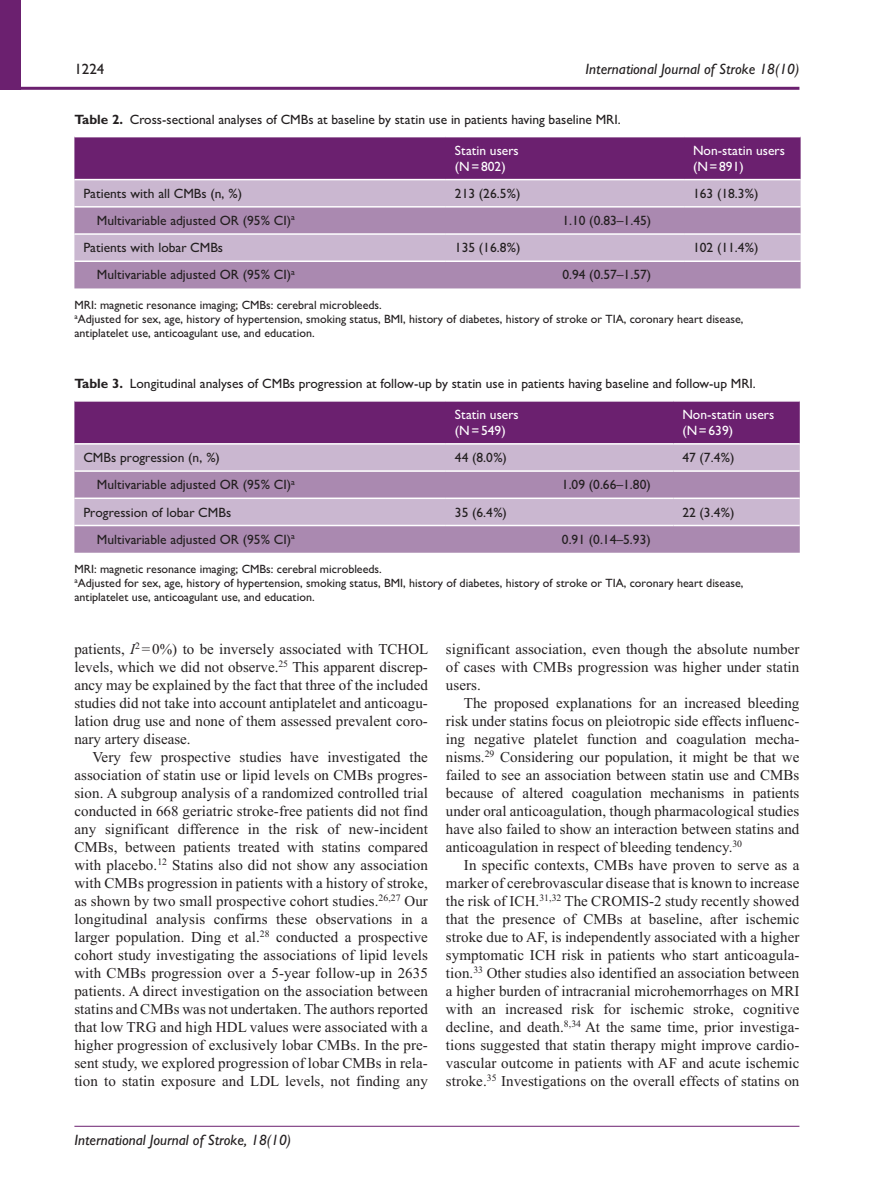
<style>
.page{position:relative;width:893px;height:1191px;background:#fff}
.page>*{position:absolute;margin:0;border:0;box-sizing:border-box;transform-origin:0 0}
.t1{font:15px/18px "Times New Roman";letter-spacing:.005em;color:#231f20;text-align:justify}
.t2{font:italic 500 15px "Gill Sans MT Pro";color:#231f20}
.t3{font:500 15px "Gill Sans MT Pro";color:#231f20}
.t4{font:500 13.5px "Gill Sans MT Pro";color:#231f20}
.t5{font:500 13.5px/15.8px "Gill Sans MT Pro";color:#fff}
.t6{font:500 12px/14.2px "Gill Sans MT Pro";color:#231f20}
.s1{font-family:"Gill Sans Std";font-weight:700}
.s2{font-style:italic}
</style>
<div class="page">
<hr style="left:0;top:87px;width:799px;height:3px;background:#6b206f">
<div style="left:0;top:0;width:21px;height:89px;background:#6b206f"></div>
<hr style="left:74px;top:1125px;width:725px;height:1px;background:#6b206f">
<div style="left:74px;top:401px;width:726px;height:42px;background:#6b206f"></div>
<div style="left:74px;top:444px;width:726px;height:26px;background:#cab7d0"></div>
<svg style="left:74px;top:472px;width:726px;height:81px;background:#b599bb"></svg>
<hr style="left:74px;top:497px;width:372px;height:2px;background:#fff">
<hr style="left:446px;top:497px;width:227px;height:2px;background:#fff">
<hr style="left:673px;top:497px;width:127px;height:2px;background:#fff">
<hr style="left:74px;top:525px;width:372px;height:1px;background:#fff">
<hr style="left:446px;top:525px;width:227px;height:1px;background:#fff">
<hr style="left:673px;top:525px;width:127px;height:1px;background:#fff">
<div style="left:74px;top:137px;width:727px;height:42px;background:#6b206f"></div>
<div style="left:74px;top:180px;width:727px;height:26px;background:#cab7d0"></div>
<svg style="left:74px;top:207px;width:727px;height:81px;background:#b598bb"></svg>
<hr style="left:74px;top:233px;width:372px;height:2px;background:#fff">
<hr style="left:74px;top:260px;width:372px;height:2px;background:#fff">
<hr style="left:446px;top:260px;width:238px;height:2px;background:#fff">
<hr style="left:684px;top:260px;width:117px;height:2px;background:#fff">
<hr style="left:446px;top:233px;width:238px;height:2px;background:#fff">
<hr style="left:684px;top:233px;width:117px;height:2px;background:#fff">
<p class="t3" style="left:74px;top:60px;width:31px">1224</p>
<p class="t2" style="left:586px;top:60px;width:215px">International Journal of Stroke 18(10)</p>
<p class="t4" style="left:74px;top:111px;width:548px"><span class="s1">Table 2.</span> Cross-sectional analyses of CMBs at baseline by statin use in patients having baseline MRI.</p>
<p class="t5" style="left:455px;top:142px;width:65px">Statin users (N=802)</p>
<p class="t5" style="left:693px;top:142px;width:93px">Non-statin users (N=891)</p>
<p class="t4" style="left:83px;top:185px;width:160px">Patients with all CMBs (n, %)</p>
<p class="t4" style="left:455px;top:185px;width:67px">213 (26.5%)</p>
<p class="t4" style="left:693px;top:185px;width:67px">163 (18.3%)</p>
<p class="t4" style="left:97px;top:212px;width:199px">Multivariable adjusted OR (95% CI)<sup>a</sup></p>
<p class="t4" style="left:562px;top:212px;width:90px">1.10 (0.83–1.45)</p>
<p class="t4" style="left:83px;top:240px;width:141px">Patients with lobar CMBs</p>
<p class="t4" style="left:455px;top:240px;width:67px">135 (16.8%)</p>
<p class="t4" style="left:693px;top:240px;width:67px">102 (11.4%)</p>
<p class="t4" style="left:97px;top:267px;width:199px">Multivariable adjusted OR (95% CI)<sup>a</sup></p>
<p class="t4" style="left:562px;top:267px;width:90px">0.94 (0.57–1.57)</p>
<p class="t6" style="left:74px;top:297px;width:670px">MRI: magnetic resonance imaging; CMBs: cerebral microbleeds.<br><sup>a</sup>Adjusted for sex, age, history of hypertension, smoking status, BMI, history of diabetes, history of stroke or TIA, coronary heart disease, antiplatelet use, anticoagulant use, and education.</p>
<p class="t4" style="left:74px;top:375px;width:683px"><span class="s1">Table 3.</span> Longitudinal analyses of CMBs progression at follow-up by statin use in patients having baseline and follow-up MRI.</p>
<p class="t5" style="left:455px;top:406px;width:65px">Statin users (N=549)</p>
<p class="t5" style="left:682px;top:406px;width:93px">Non-statin users (N=639)</p>
<p class="t4" style="left:83px;top:449px;width:138px">CMBs progression (n, %)</p>
<p class="t4" style="left:455px;top:449px;width:53px">44 (8.0%)</p>
<p class="t4" style="left:682px;top:449px;width:53px">47 (7.4%)</p>
<p class="t4" style="left:97px;top:477px;width:199px">Multivariable adjusted OR (95% CI)<sup>a</sup></p>
<p class="t4" style="left:562px;top:477px;width:90px">1.09 (0.66–1.80)</p>
<p class="t4" style="left:83px;top:504px;width:149px">Progression of lobar CMBs</p>
<p class="t4" style="left:455px;top:504px;width:53px">35 (6.4%)</p>
<p class="t4" style="left:682px;top:504px;width:53px">22 (3.4%)</p>
<p class="t4" style="left:97px;top:531px;width:199px">Multivariable adjusted OR (95% CI)<sup>a</sup></p>
<p class="t4" style="left:562px;top:531px;width:90px">0.91 (0.14–5.93)</p>
<p class="t6" style="left:74px;top:561px;width:670px">MRI: magnetic resonance imaging; CMBs: cerebral microbleeds.<br><sup>a</sup>Adjusted for sex, age, history of hypertension, smoking status, BMI, history of diabetes, history of stroke or TIA, coronary heart disease, antiplatelet use, anticoagulant use, and education.</p>
<p class="t1" style="left:74px;top:640px;width:356px">patients, <span class="s2">I</span><sup>2</sup> =0%) to be inversely associated with TCHOL levels, which we did not observe.<sup>25</sup> This apparent discrep&shy;ancy may be explained by the fact that three of the included studies did not take into account antiplatelet and anticoagu&shy;lation drug use and none of them assessed prevalent coro&shy;nary artery disease.</p>
<p class="t1" style="left:74px;top:748px;width:355px;text-indent:18px">Very few prospective studies have investigated the association of statin use or lipid levels on CMBs progres&shy;sion. A subgroup analysis of a randomized controlled trial conducted in 668 geriatric stroke-free patients did not find any significant difference in the risk of new-incident CMBs, between patients treated with statins compared with placebo.<sup>12</sup> Statins also did not show any association with CMBs progression in patients with a history of stroke, as shown by two small prospective cohort studies.<sup>26,27</sup> Our longitudinal analysis confirms these observations in a larger population. Ding et al.<sup>28</sup> conducted a prospective cohort study investigating the associations of lipid levels with CMBs progression over a 5-year follow-up in 2635 patients. A direct investigation on the association between statins and CMBs was not undertaken. The authors reported that low TRG and high HDL values were associated with a higher progression of exclusively lobar CMBs. In the pre&shy;sent study, we explored progression of lobar CMBs in rela&shy;tion to statin exposure and LDL levels, not finding any</p>
<p class="t1" style="left:446px;top:640px;width:355px">significant association, even though the absolute number of cases with CMBs progression was higher under statin users.</p>
<p class="t1" style="left:446px;top:694px;width:355px;text-indent:18px">The proposed explanations for an increased bleeding risk under statins focus on pleiotropic side effects influenc&shy;ing negative platelet function and coagulation mecha&shy;nisms.<sup>29</sup> Considering our population, it might be that we failed to see an association between statin use and CMBs because of altered coagulation mechanisms in patients under oral anticoagulation, though pharmacological studies have also failed to show an interaction between statins and anticoagulation in respect of bleeding tendency.<sup>30</sup></p>
<p class="t1" style="left:446px;top:856px;width:355px;text-indent:18px">In specific contexts, CMBs have proven to serve as a marker of cerebrovascular disease that is known to increase the risk of ICH.<sup>31,32</sup> The CROMIS-2 study recently showed that the presence of CMBs at baseline, after ischemic stroke due to AF, is independently associated with a higher symptomatic ICH risk in patients who start anticoagula&shy;tion.<sup>33</sup> Other studies also identified an association between a higher burden of intracranial microhemorrhages on MRI with an increased risk for ischemic stroke, cognitive decline, and death.<sup>8,34</sup> At the same time, prior investiga&shy;tions suggested that statin therapy might improve cardio&shy;vascular outcome in patients with AF and acute ischemic stroke.<sup>35</sup> Investigations on the overall effects of statins on</p>
<p class="t2" style="left:74px;top:1130px;width:218px">International Journal of Stroke, 18(10)</p>
</div>
